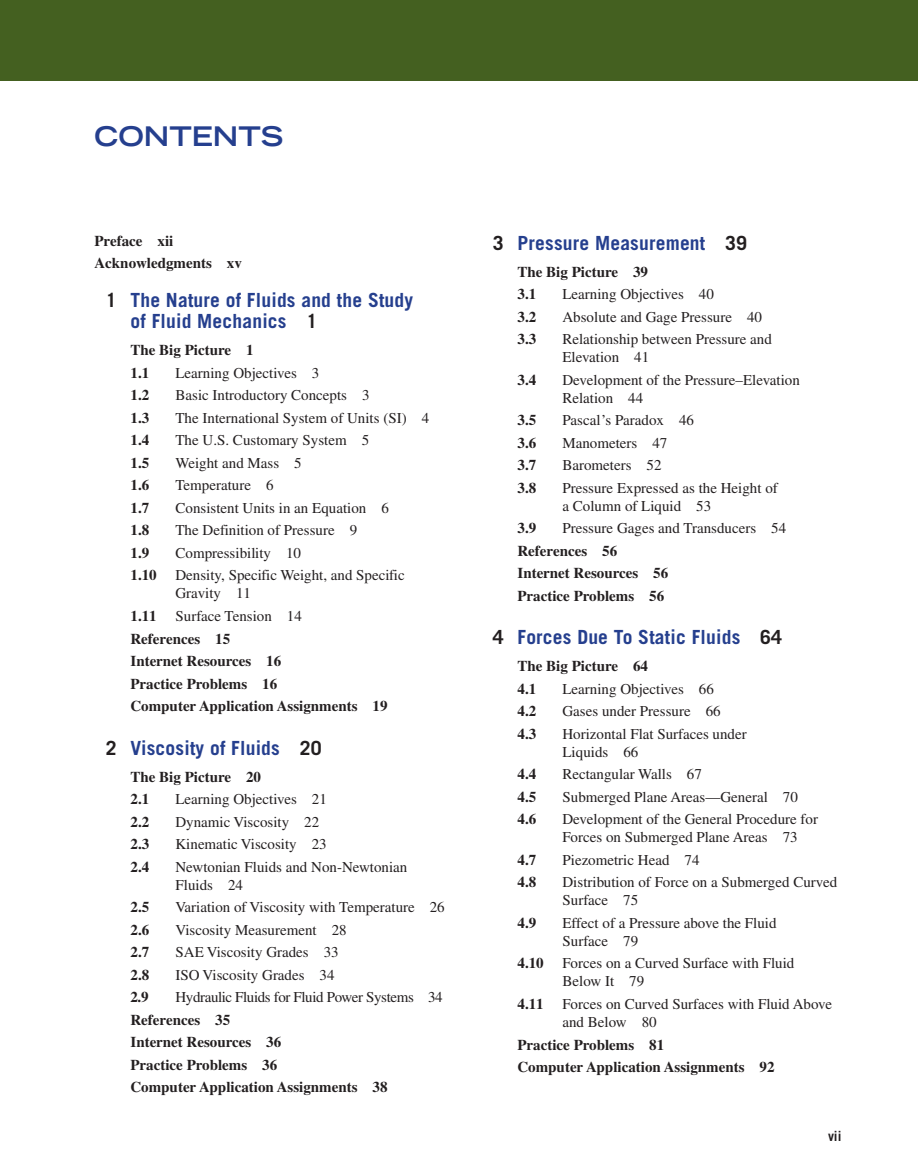
<style>
.page{position:relative;width:918px;height:1175px;background:#fff}
.page>*{position:absolute;margin:0;border:0;box-sizing:border-box;transform-origin:0 0}
.t1{font:700 expanded 27px "Trade Gothic LT Std";color:#253f8e}
.t2{font:700 19.5px/21px "Trade Gothic LT Pro";letter-spacing:.01em;color:#253f8e}
.t3{font:15px/18px "Times LT Pro";color:#231f20}
.t4{font:700 15px/22.5px "Times LT Pro";color:#231f20}
.t5{font:15px "Times LT Pro";letter-spacing:-.025em;color:#231f20}
.t6{font:700 13.5px "Trade Gothic LT Pro";color:#231f20}
.s1{color:#231f20}
</style>
<div class="page">
<div style="left:0;top:0;width:918px;height:81px;background:#446020"></div>
<h1 class="t1" style="left:94px;top:118px;width:190px">CONTENTS</h1>
<p class="t4" style="left:94px;top:229px;width:149px">Preface xii<br>Acknowledgments xv</p>
<h2 class="t2" style="left:130px;top:290px;width:284px;text-indent:-25px"><span class="s1">1</span> The Nature of Fluids and the Study of Fluid Mechanics <span class="s1">1</span></h2>
<p class="t4" style="left:130px;top:339px;width:125px">The Big Picture 1<br>1.1</p>
<p class="t3" style="left:176px;top:364px;width:145px">Learning Objectives 3</p>
<p class="t4" style="left:130px;top:384px;width:20px">1.2</p>
<p class="t3" style="left:176px;top:386px;width:196px">Basic Introductory Concepts 3</p>
<p class="t4" style="left:130px;top:406px;width:20px">1.3</p>
<p class="t3" style="left:176px;top:409px;width:255px">The International System of Units (SI) 4</p>
<p class="t4" style="left:130px;top:429px;width:20px">1.4</p>
<p class="t3" style="left:176px;top:431px;width:195px">The U.S. Customary System 5</p>
<p class="t4" style="left:130px;top:451px;width:20px">1.5</p>
<p class="t3" style="left:176px;top:454px;width:128px">Weight and Mass 5</p>
<p class="t4" style="left:130px;top:474px;width:20px">1.6</p>
<p class="t3" style="left:176px;top:476px;width:100px">Temperature 6</p>
<p class="t4" style="left:130px;top:496px;width:20px">1.7</p>
<p class="t3" style="left:176px;top:499px;width:215px">Consistent Units in an Equation 6</p>
<p class="t4" style="left:130px;top:519px;width:20px">1.8</p>
<p class="t3" style="left:176px;top:521px;width:183px">The Definition of Pressure 9</p>
<p class="t4" style="left:130px;top:541px;width:20px">1.9</p>
<p class="t3" style="left:176px;top:544px;width:127px">Compressibility 10</p>
<p class="t4" style="left:130px;top:564px;width:28px">1.10</p>
<p class="t3" style="left:176px;top:566px;width:231px">Density, Specific Weight, and Specific<br>Gravity 11</p>
<p class="t4" style="left:130px;top:604px;width:28px">1.11</p>
<p class="t3" style="left:176px;top:607px;width:128px">Surface Tension 14</p>
<p class="t4" style="left:130px;top:627px;width:259px">References 15<br>Internet Resources 16<br>Practice Problems 16<br>Computer Application Assignments 19</p>
<h2 class="t2" style="left:106px;top:737px;width:217px"><span class="s1">2</span> Viscosity of Fluids <span class="s1">20</span></h2>
<p class="t4" style="left:130px;top:765px;width:132px">The Big Picture 20<br>2.1</p>
<p class="t3" style="left:176px;top:790px;width:153px">Learning Objectives 21</p>
<p class="t4" style="left:130px;top:810px;width:20px">2.2</p>
<p class="t3" style="left:176px;top:812px;width:145px">Dynamic Viscosity 22</p>
<p class="t4" style="left:130px;top:832px;width:20px">2.3</p>
<p class="t3" style="left:176px;top:835px;width:153px">Kinematic Viscosity 23</p>
<p class="t4" style="left:130px;top:855px;width:20px">2.4</p>
<p class="t3" style="left:176px;top:857px;width:233px">Newtonian Fluids and Non-Newtonian<br>Fluids 24</p>
<p class="t4" style="left:130px;top:895px;width:20px">2.5</p>
<p class="t3" style="left:176px;top:898px;width:271px">Variation of Viscosity with Temperature 26</p>
<p class="t4" style="left:130px;top:918px;width:20px">2.6</p>
<p class="t3" style="left:176px;top:920px;width:173px">Viscosity Measurement 28</p>
<p class="t4" style="left:130px;top:940px;width:20px">2.7</p>
<p class="t3" style="left:176px;top:943px;width:165px">SAE Viscosity Grades 33</p>
<p class="t4" style="left:130px;top:963px;width:20px">2.8</p>
<p class="t3" style="left:176px;top:965px;width:161px">ISO Viscosity Grades 34</p>
<p class="t4" style="left:130px;top:985px;width:19px">2.9</p>
<p class="t5" style="left:176px;top:988px;width:269px">Hydraulic Fluids for Fluid Power Systems 34</p>
<p class="t4" style="left:130px;top:1008px;width:259px">References 35<br>Internet Resources 36<br>Practice Problems 36<br>Computer Application Assignments 38</p>
<h2 class="t2" style="left:493px;top:232px;width:256px"><span class="s1">3</span> Pressure Measurement <span class="s1">39</span></h2>
<p class="t4" style="left:518px;top:260px;width:132px">The Big Picture 39<br>3.1</p>
<p class="t3" style="left:562px;top:285px;width:153px">Learning Objectives 40</p>
<p class="t4" style="left:518px;top:305px;width:20px">3.2</p>
<p class="t3" style="left:562px;top:307px;width:201px">Absolute and Gage Pressure 40</p>
<p class="t4" style="left:518px;top:327px;width:20px">3.3</p>
<p class="t3" style="left:562px;top:330px;width:211px">Relationship between Pressure and<br>Elevation 41</p>
<p class="t4" style="left:518px;top:368px;width:20px">3.4</p>
<p class="t3" style="left:562px;top:370px;width:239px">Development of the Pressure–Elevation<br>Relation 44</p>
<p class="t4" style="left:518px;top:408px;width:20px">3.5</p>
<p class="t3" style="left:562px;top:411px;width:133px">Pascal’s Paradox 46</p>
<p class="t4" style="left:518px;top:431px;width:20px">3.6</p>
<p class="t3" style="left:562px;top:433px;width:106px">Manometers 47</p>
<p class="t4" style="left:518px;top:453px;width:20px">3.7</p>
<p class="t3" style="left:562px;top:456px;width:101px">Barometers 52</p>
<p class="t4" style="left:518px;top:476px;width:20px">3.8</p>
<p class="t3" style="left:562px;top:478px;width:217px">Pressure Expressed as the Height of a Column of Liquid 53</p>
<p class="t4" style="left:518px;top:516px;width:20px">3.9</p>
<p class="t3" style="left:562px;top:519px;width:225px">Pressure Gages and Transducers 54</p>
<p class="t4" style="left:518px;top:539px;width:152px">References 56<br>Internet Resources 56<br>Practice Problems 56</p>
<h2 class="t2" style="left:493px;top:626px;width:291px"><span class="s1">4</span> Forces Due To Static Fluids <span class="s1">64</span></h2>
<p class="t4" style="left:518px;top:654px;width:132px">The Big Picture 64<br>4.1</p>
<p class="t3" style="left:562px;top:679px;width:153px">Learning Objectives 66</p>
<p class="t4" style="left:518px;top:699px;width:20px">4.2</p>
<p class="t3" style="left:562px;top:702px;width:160px">Gases under Pressure 66</p>
<p class="t4" style="left:518px;top:722px;width:20px">4.3</p>
<p class="t3" style="left:562px;top:724px;width:186px">Horizontal Flat Surfaces under<br>Liquids 66</p>
<p class="t4" style="left:518px;top:762px;width:20px">4.4</p>
<p class="t3" style="left:562px;top:765px;width:141px">Rectangular Walls 67</p>
<p class="t4" style="left:518px;top:785px;width:20px">4.5</p>
<p class="t3" style="left:562px;top:787px;width:237px">Submerged Plane Areas—General 70</p>
<p class="t4" style="left:518px;top:807px;width:20px">4.6</p>
<p class="t3" style="left:562px;top:810px;width:257px">Development of the General Procedure for<br>Forces on Submerged Plane Areas 73</p>
<p class="t4" style="left:518px;top:848px;width:20px">4.7</p>
<p class="t3" style="left:562px;top:850px;width:139px">Piezometric Head 74</p>
<p class="t4" style="left:518px;top:870px;width:20px">4.8</p>
<p class="t3" style="left:562px;top:873px;width:276px">Distribution of Force on a Submerged Curved<br>Surface 75</p>
<p class="t4" style="left:518px;top:911px;width:20px">4.9</p>
<p class="t3" style="left:562px;top:913px;width:216px">Effect of a Pressure above the Fluid<br>Surface 79</p>
<p class="t4" style="left:518px;top:951px;width:28px">4.10</p>
<p class="t3" style="left:562px;top:954px;width:233px">Forces on a Curved Surface with Fluid<br>Below It 79</p>
<p class="t4" style="left:518px;top:992px;width:28px">4.11</p>
<p class="t3" style="left:562px;top:994px;width:271px">Forces on Curved Surfaces with Fluid Above and Below 80</p>
<p class="t4" style="left:518px;top:1032px;width:259px">Practice Problems 81<br>Computer Application Assignments 92</p>
<p class="t6" style="left:828px;top:1128px;width:15px">vii</p>
</div>
